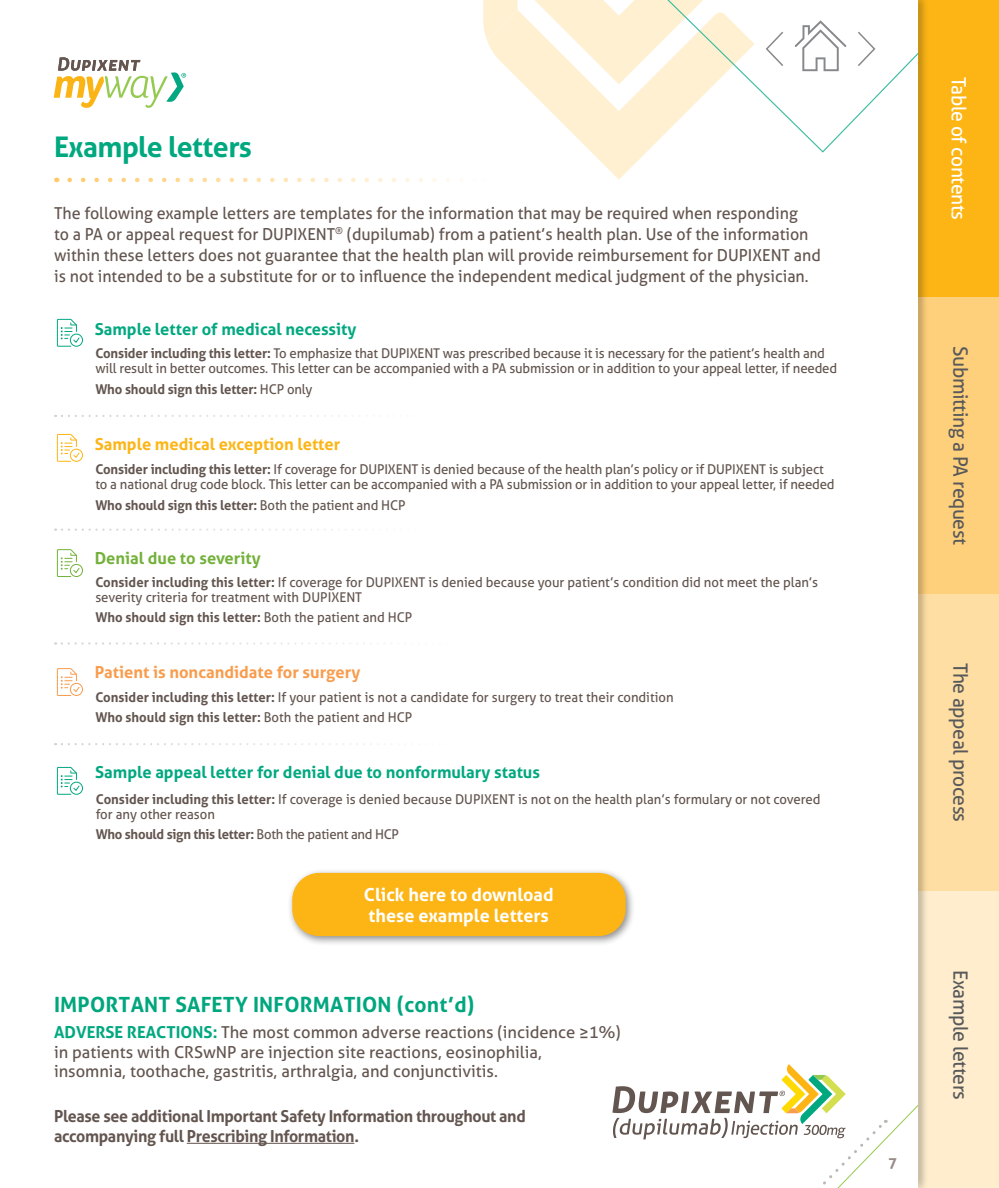
<style>
.page{position:relative;width:999px;height:1188px;background:#fff}
.page>*{position:absolute;margin:0;border:0;box-sizing:border-box;transform-origin:0 0}
.t1{font:700 28.5px "Aller";letter-spacing:-.02em;color:#00a880}
.t2{font:700 21px "Aller";letter-spacing:.01em;color:#00a67e}
.t3{font:19.8px "Aller";letter-spacing:-.02em;color:#58595b}
.t4{font:19.8px "Aller";letter-spacing:-.02em;color:#fff}
.t5{font:700 18px/21px "Aller";color:#fff}
.t6{font:16.5px/21px "Aller";color:#63554f}
.t7{font:700 16.5px/19.8px "Aller";letter-spacing:-.02em;color:#63554f}
.t8{font:700 16.5px "Aller";color:#00a880}
.t9{font:700 16.5px "Aller";color:#f89c4d}
.t10{font:700 16.5px "Aller";color:#fcb515}
.t11{font:700 16.5px "Aller";color:#74b13b}
.t12{font:700 15px "Aller";color:#978b87}
.t13{font:13.5px/15px "Aller";letter-spacing:-.01em;color:#63554f}
.t14{font:700 13.5px "Aller";letter-spacing:-.01em;color:#63554f}
.s1{font-weight:700}
.s2{font-weight:400}
.s3{font-weight:700;color:#00a880}
</style>
<div class="page">
<svg style="left:785px;top:0;width:134px;height:153px"></svg>
<svg style="left:795px;top:20px;width:51px;height:51px"></svg>
<svg style="left:856px;top:30px;width:20px;height:38px"></svg>
<hr style="left:187px;top:1143px;width:167px;height:1px;background:#63554f">
<svg style="left:70px;top:178px;width:380px;height:4px"></svg>
<svg style="left:483px;top:0;width:302px;height:180px"></svg>
<svg style="left:54px;top:57px;width:132px;height:51px"></svg>
<div style="left:919px;top:0;width:80px;height:297px;background:#fcb515"></div>
<div style="left:919px;top:594px;width:80px;height:297px;background:#ffdea3"></div>
<div style="left:919px;top:297px;width:80px;height:297px;background:#ffd07b"></div>
<div style="left:919px;top:891px;width:80px;height:297px;background:#ffedce"></div>
<img style="left:919px;top:0;width:7px;height:1064px">
<svg style="left:612px;top:1064px;width:314px;height:124px"></svg>
<svg style="left:62px;top:415px;width:291px;height:2px"></svg>
<svg style="left:62px;top:529px;width:291px;height:2px"></svg>
<svg style="left:62px;top:642px;width:316px;height:3px"></svg>
<svg style="left:62px;top:743px;width:316px;height:2px"></svg>
<div style="left:70px;top:564px;width:13px;height:13px;border:1px solid #74b23b;border-radius:50%"></div>
<svg style="left:57px;top:549px;width:23px;height:28px"></svg>
<div style="left:70px;top:449px;width:13px;height:13px;border:1px solid #fdb515;border-radius:50%"></div>
<svg style="left:57px;top:434px;width:23px;height:28px"></svg>
<div style="left:70px;top:683px;width:13px;height:13px;border:1px solid #f89c4d;border-radius:50%"></div>
<svg style="left:57px;top:668px;width:23px;height:28px"></svg>
<div style="left:70px;top:334px;width:13px;height:13px;border:1px solid #00a880;border-radius:50%"></div>
<svg style="left:57px;top:319px;width:23px;height:28px"></svg>
<div style="left:70px;top:782px;width:13px;height:13px;border:1px solid #00a880;border-radius:50%"></div>
<svg style="left:57px;top:767px;width:23px;height:28px"></svg>
<div style="left:288px;top:868px;width:348px;height:78px;background:#000;opacity:.45"></div>
<div style="left:292px;top:873px;width:334px;height:63px;background:#fcb515;border-radius:27px"></div>
<h1 class="t1" style="left:54px;top:129px;width:200px">Example letters</h1>
<p class="t6" style="left:54px;top:202px;width:768px">The following example letters are templates for the information that may be required when responding<br>to a PA or appeal request for DUPIXENT<sup>®</sup> (dupilumab) from a patient’s health plan. Use of the information within these letters does not guarantee that the health plan will provide reimbursement for DUPIXENT and is not intended to be a substitute for or to influence the independent medical judgment of the physician.</p>
<p class="t8" style="left:95px;top:319px;width:263px">Sample letter of medical necessity</p>
<p class="t13" style="left:95px;top:346px;width:743px"><span class="s1">Consider including this letter:</span> To emphasize that DUPIXENT was prescribed because it is necessary for the patient’s health and will result in better outcomes. This letter can be accompanied with a PA submission or in addition to your appeal letter, if needed</p>
<p class="t14" style="left:95px;top:380px;width:219px">Who should sign this letter: <span class="s2">HCP only</span></p>
<p class="t10" style="left:95px;top:434px;width:247px">Sample medical exception letter</p>
<p class="t13" style="left:95px;top:462px;width:741px"><span class="s1">Consider including this letter:</span> If coverage for DUPIXENT is denied because of the health plan’s policy or if DUPIXENT is subject to a national drug code block. This letter can be accompanied with a PA submission or in addition to your appeal letter, if needed</p>
<p class="t14" style="left:95px;top:497px;width:312px">Who should sign this letter: <span class="s2">Both the patient and HCP</span></p>
<p class="t11" style="left:95px;top:548px;width:168px">Denial due to severity</p>
<p class="t13" style="left:95px;top:574px;width:724px"><span class="s1">Consider including this letter:</span> If coverage for DUPIXENT is denied because your patient’s condition did not meet the plan’s severity criteria for treatment with DUPIXENT</p>
<p class="t14" style="left:95px;top:609px;width:318px">Who should sign this letter: <span class="s2">Both the patient and HCP</span></p>
<p class="t9" style="left:95px;top:662px;width:267px">Patient is noncandidate for surgery</p>
<p class="t13" style="left:95px;top:686px;width:580px;line-height:20.4px"><span class="s1">Consider including this letter:</span> If your patient is not a candidate for surgery to treat their condition<br><span class="s1">Who should sign this letter:</span> Both the patient and HCP</p>
<p class="t8" style="left:95px;top:762px;width:446px">Sample appeal letter for denial due to nonformulary status</p>
<p class="t13" style="left:96px;top:791px;width:726px"><span class="s1">Consider including this letter:</span> If coverage is denied because DUPIXENT is not on the health plan’s formulary or not covered for any other reason</p>
<p class="t14" style="left:96px;top:826px;width:305px">Who should sign this letter: <span class="s2">Both the patient and HCP</span></p>
<h3 class="t5" style="left:364px;top:884px;width:191px">Click here to download these example letters</h3>
<h2 class="t2" style="left:54px;top:991px;width:422px">IMPORTANT SAFETY INFORMATION (cont’d)</h2>
<p class="t6" style="left:54px;top:1022px;width:568px;line-height:19.5px"><span class="s3">ADVERSE REACTIONS:</span> The most common adverse reactions (incidence ≥1%) in patients with CRSwNP are injection site reactions, eosinophilia,<br>insomnia, toothache, gastritis, arthralgia, and conjunctivitis.</p>
<p class="t7" style="left:54px;top:1106px;width:473px">Please see additional Important Safety Information throughout and accompanying full Prescribing Information.</p>
<h3 class="t4" style="left:971px;top:77px;width:144px;rotate:90deg">Table of contents</h3>
<h3 class="t3" style="left:973px;top:346px;width:200px;rotate:90deg">Submitting a PA request</h3>
<h3 class="t3" style="left:973px;top:663px;width:161px;rotate:90deg">The appeal process</h3>
<p class="t12" style="left:888px;top:1153px;width:10px">7</p>
<h3 class="t3" style="left:973px;top:970px;width:131px;rotate:90deg">Example letters</h3>
</div>
